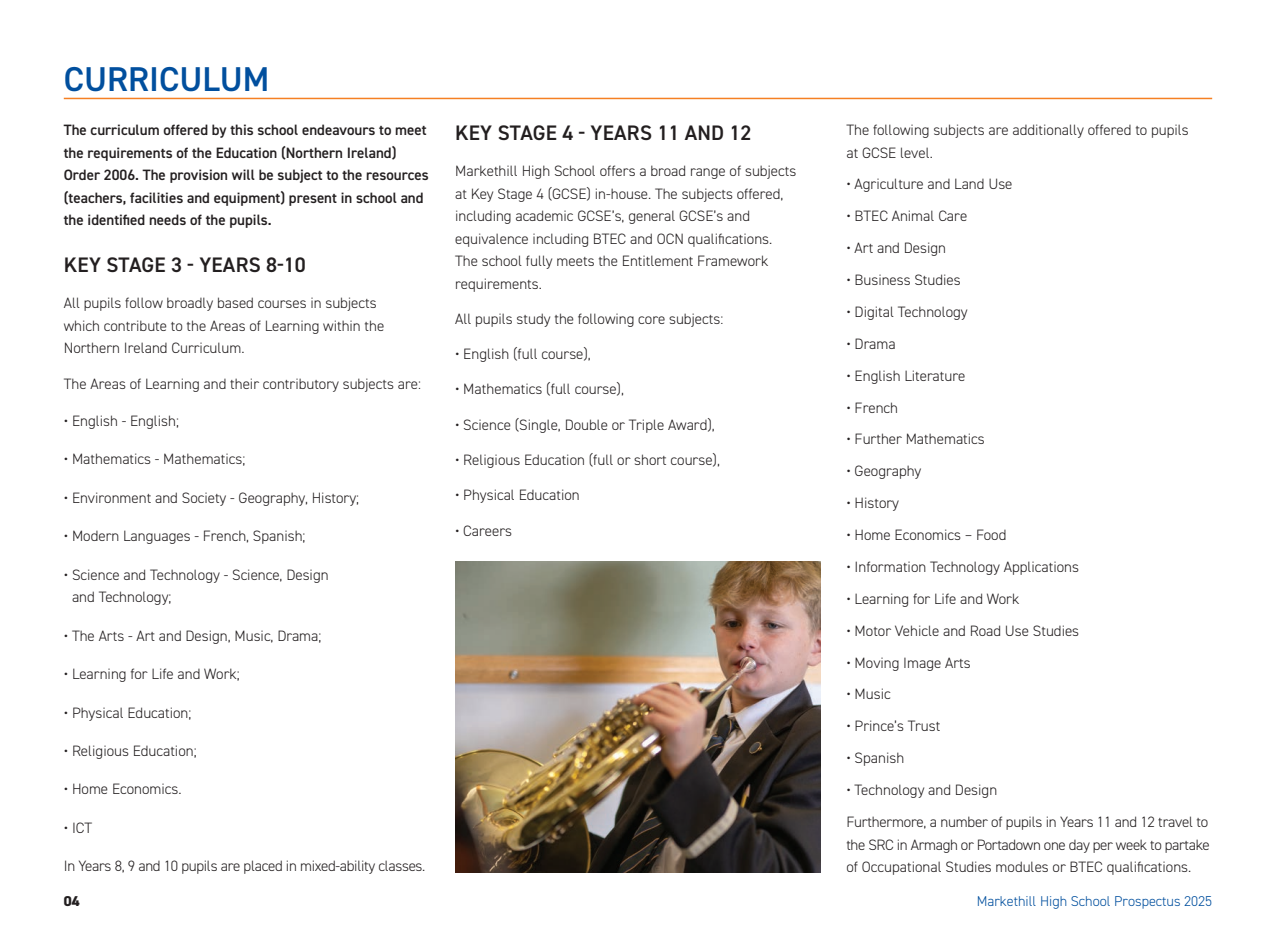
<style>
.page{position:relative;width:1276px;height:936px;background:#fff}
.page>*{position:absolute;margin:0;border:0;box-sizing:border-box;transform-origin:0 0}
.t1{font:600 34.5px "DIN2014";color:#014f9e}
.t2{font:600 21px "DIN2014";letter-spacing:.01em;color:#231f20}
.t3{font:300 15px/22.5px "DIN2014";color:#231f20}
.t4{font:600 15px/22.5px "DIN2014";color:#231f20}
.t5{font:300 15px "DIN2014";letter-spacing:-.02em;color:#231f20}
.t6{font:300 14.25px "DIN2014";color:#014f9e}
.t7{font:800 14.25px "DIN2014";color:#231f20}
</style>
<div class="page">
<hr style="left:64px;top:98px;width:1148px;height:1px;background:#f58023">
<img style="left:455px;top:561px;width:366px;height:311px">
<h1 class="t1" style="left:64px;top:56px;width:207px">CURRICULUM</h1>
<p class="t4" style="left:64px;top:118px;width:366px">The curriculum offered by this school endeavours to meet the requirements of the Education (Northern Ireland)<br>Order 2006. The provision will be subject to the resources (teachers, facilities and equipment) present in school and the identified needs of the pupils.</p>
<h2 class="t2" style="left:64px;top:250px;width:243px">KEY STAGE 3 - YEARS 8-10</h2>
<p class="t3" style="left:64px;top:291px;width:322px">All pupils follow broadly based courses in subjects which contribute to the Areas of Learning within the<br>Northern Ireland Curriculum.</p>
<p class="t3" style="left:64px;top:373px;width:359px">The Areas of Learning and their contributory subjects are:</p>
<p class="t3" style="left:64px;top:409px;width:117px">• English - English;</p>
<p class="t3" style="left:64px;top:448px;width:183px">• Mathematics - Mathematics;</p>
<p class="t3" style="left:64px;top:486px;width:297px">• Environment and Society - Geography, History;</p>
<p class="t3" style="left:64px;top:524px;width:243px">• Modern Languages - French, Spanish;</p>
<p class="t3" style="left:72px;top:563px;width:258px;text-indent:-8px">• Science and Technology - Science, Design and Technology;</p>
<p class="t3" style="left:64px;top:624px;width:259px">• The Arts - Art and Design, Music, Drama;</p>
<p class="t3" style="left:64px;top:662px;width:177px">• Learning for Life and Work;</p>
<p class="t3" style="left:64px;top:701px;width:129px">• Physical Education;</p>
<p class="t3" style="left:64px;top:739px;width:134px">• Religious Education;</p>
<p class="t3" style="left:64px;top:778px;width:119px">• Home Economics.</p>
<p class="t3" style="left:64px;top:816px;width:30px">• ICT</p>
<p class="t5" style="left:64px;top:857px;width:363px">In Years 8, 9 and 10 pupils are placed in mixed-ability classes.</p>
<h2 class="t2" style="left:455px;top:119px;width:298px">KEY STAGE 4 - YEARS 11 AND 12</h2>
<p class="t3" style="left:455px;top:160px;width:343px">Markethill High School offers a broad range of subjects at Key Stage 4 (GCSE) in-house. The subjects offered, including academic GCSE’s, general GCSE’s and equivalence including BTEC and OCN qualifications.<br>The school fully meets the Entitlement Framework requirements.</p>
<p class="t3" style="left:455px;top:307px;width:270px">All pupils study the following core subjects:</p>
<p class="t3" style="left:455px;top:343px;width:137px">• English (full course),</p>
<p class="t3" style="left:455px;top:378px;width:170px">• Mathematics (full course),</p>
<p class="t3" style="left:455px;top:413px;width:261px">• Science (Single, Double or Triple Award),</p>
<p class="t3" style="left:455px;top:448px;width:266px">• Religious Education (full or short course),</p>
<p class="t3" style="left:455px;top:484px;width:126px">• Physical Education</p>
<p class="t3" style="left:455px;top:519px;width:59px">• Careers</p>
<p class="t3" style="left:846px;top:119px;width:344px">The following subjects are additionally offered to pupils at GCSE level.</p>
<p class="t3" style="left:846px;top:173px;width:168px">• Agriculture and Land Use</p>
<p class="t3" style="left:846px;top:205px;width:122px">• BTEC Animal Care</p>
<p class="t3" style="left:846px;top:237px;width:101px">• Art and Design</p>
<p class="t3" style="left:846px;top:269px;width:116px">• Business Studies</p>
<p class="t3" style="left:846px;top:300px;width:123px">• Digital Technology</p>
<p class="t3" style="left:846px;top:332px;width:51px">• Drama</p>
<p class="t3" style="left:846px;top:364px;width:121px">• English Literature</p>
<p class="t3" style="left:846px;top:396px;width:53px">• French</p>
<p class="t3" style="left:846px;top:428px;width:140px">• Further Mathematics</p>
<p class="t3" style="left:846px;top:460px;width:77px">• Geography</p>
<p class="t3" style="left:846px;top:492px;width:54px">• History</p>
<p class="t3" style="left:846px;top:523px;width:161px">• Home Economics – Food</p>
<p class="t3" style="left:846px;top:555px;width:234px">• Information Technology Applications</p>
<p class="t3" style="left:846px;top:587px;width:174px">• Learning for Life and Work</p>
<p class="t3" style="left:846px;top:619px;width:234px">• Motor Vehicle and Road Use Studies</p>
<p class="t3" style="left:846px;top:651px;width:126px">• Moving Image Arts</p>
<p class="t3" style="left:846px;top:683px;width:46px">• Music</p>
<p class="t3" style="left:846px;top:715px;width:95px">• Prince’s Trust</p>
<p class="t3" style="left:846px;top:746px;width:59px">• Spanish</p>
<p class="t3" style="left:846px;top:774px;width:363px;line-height:31.8px">• Technology and Design<br>Furthermore, a number of pupils in Years 11 and 12 travel to</p>
<p class="t3" style="left:846px;top:833px;width:365px">the SRC in Armagh or Portadown one day per week to partake of Occupational Studies modules or BTEC qualifications.</p>
<p class="t7" style="left:64px;top:891px;width:17px">04</p>
<p class="t6" style="left:976px;top:892px;width:237px">Markethill High School Prospectus 2025</p>
</div>
